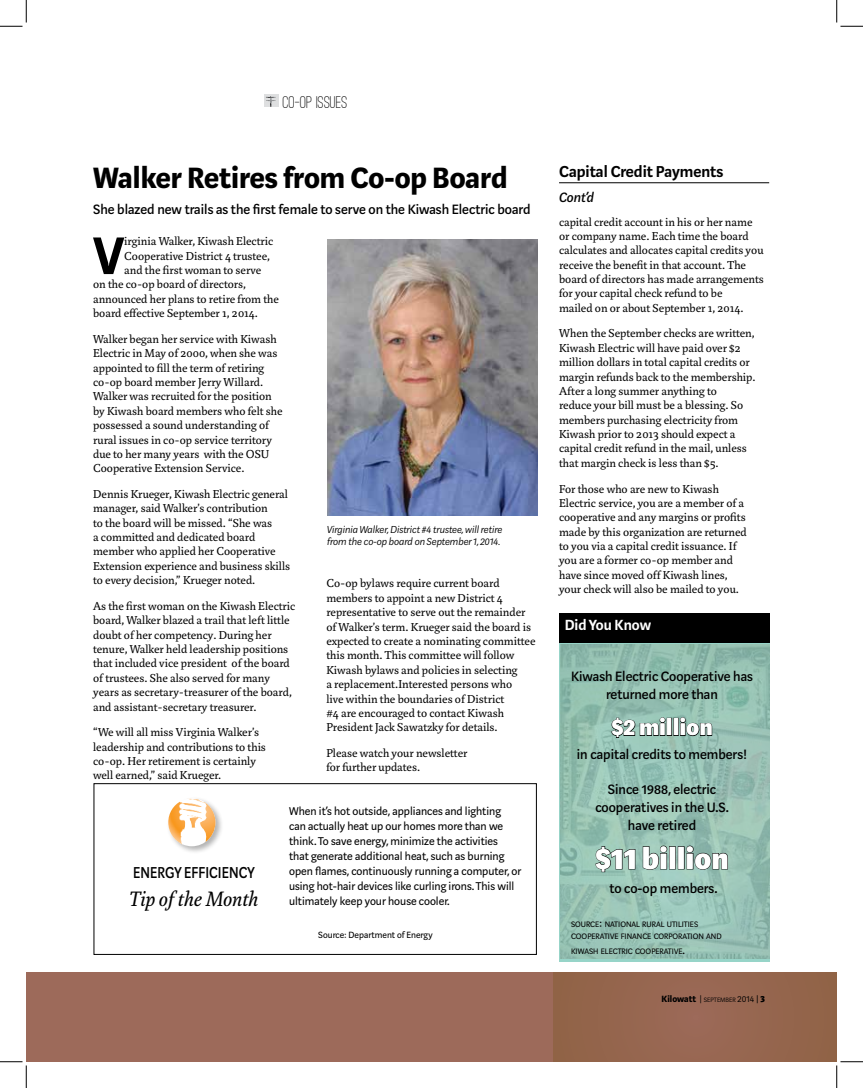
<style>
.page{position:relative;width:863px;height:1088px;background:#fff}
.page>*{position:absolute;margin:0;border:0;box-sizing:border-box;transform-origin:0 0}
.t1{font:600 58.5px "Marat Sans";color:#000}
.t2{font:700 32.5px "Marat Sans";color:#000}
.t3{font:900 32.5px "Marat Sans";color:#fff}
.t4{font:900 25px "Marat Sans";color:#fff}
.t5{font:italic 22.5px "Marat Pro";color:#000}
.t6{font:600 17.5px "Marat Sans";color:#000}
.t7{font:500 17.5px "Marat Sans";letter-spacing:.01em;color:#000;scale:.87 1}
.t8{font:500 17.5px "Ostrich Sans";color:#000}
.t9{font:600 16.25px "Marat Sans";color:#fff}
.t10{font:500 15px/18px "Marat Sans";color:#000;text-align:center}
.t11{font:italic 500 15px "Marat Sans";color:#000}
.t12{font:12.5px/14.4px "Marat Pro";color:#000}
.t13{font:12.5px/15px "Marat Sans";color:#000}
.t14{font:italic 300 11.25px/13px "Marat Sans";color:#000}
.t15{font:10px "Marat Sans";color:#000}
.t16{font:8.75px/12.5px "Marat Sans";color:#000}
.t17{font:300 7px "Marat Sans";color:#000}
.s1{font-size:12.5px}
.s2{font-weight:700;font-size:10px}
.s3{font-size:10px}
.s4{font-weight:400;font-size:10px}
.s5{font-weight:900;font-size:10px}
</style>
<div class="page">
<svg style="left:264px;top:94px;width:14px;height:13px"></svg>
<svg style="left:266px;top:96px;width:4px;height:3px"></svg>
<div style="left:26px;top:972px;width:810px;height:89px;background:linear-gradient(to right,#9f6b5e,#95664e)"></div>
<div style="left:166px;top:796px;width:57px;height:58px;background:#000;opacity:.3"></div>
<img style="left:168px;top:798px;width:47px;height:46px">
<div style="left:94px;top:783px;width:442px;height:171px;border:1px solid #000"></div>
<hr style="left:559px;top:182px;width:210px;height:1px;background:#000">
<img style="left:327px;top:240px;width:211px;height:275px">
<svg style="left:559px;top:642px;width:210px;height:319px;background:#80b1a6"></svg>
<img style="left:560px;top:645px;width:209px;height:313px">
<div style="left:559px;top:613px;width:210px;height:29px;background:#000"></div>
<svg style="left:611px;top:717px;width:54px;height:21px"></svg>
<div style="left:666px;top:718px;width:6px;height:17px;border:1px solid #000"></div>
<svg style="left:679px;top:717px;width:33px;height:19px"></svg>
<svg style="left:595px;top:846px;width:40px;height:26px"></svg>
<svg style="left:642px;top:845px;width:25px;height:24px"></svg>
<div style="left:669px;top:846px;width:6px;height:23px;border:1px solid #000"></div>
<div style="left:678px;top:846px;width:6px;height:23px;border:1px solid #000"></div>
<svg style="left:686px;top:845px;width:42px;height:24px"></svg>
<svg style="left:0;top:0;width:27px;height:27px"></svg>
<svg style="left:0;top:1061px;width:27px;height:27px"></svg>
<svg style="left:836px;top:0;width:26px;height:27px"></svg>
<svg style="left:836px;top:1061px;width:26px;height:27px"></svg>
<h3 class="t8" style="left:283px;top:91px;width:66px">CO-OP ISSUES</h3>
<h2 class="t2" style="left:93px;top:161px;width:416px">Walker Retires from Co-op Board</h2>
<p class="t10" style="left:93px;top:200px;width:439px">She blazed new trails as the first female to serve on the Kiwash Electric board</p>
<h1 class="t1" style="left:93px;top:225px;width:33px">V</h1>
<p class="t12" style="left:124px;top:234px;width:150px">irginia Walker, Kiwash Electric</p>
<p class="t12" style="left:124px;top:249px;width:147px">Cooperative District 4 trustee,</p>
<p class="t12" style="left:124px;top:263px;width:138px">and the first woman to serve</p>
<p class="t12" style="left:93px;top:277px;width:154px">on the co-op board of directors,</p>
<p class="t12" style="left:93px;top:292px;width:187px">announced her plans to retire from the</p>
<p class="t12" style="left:93px;top:306px;width:166px">board effective September 1, 2014.</p>
<p class="t12" style="left:93px;top:332px;width:191px">Walker began her service with Kiwash Electric in May of 2000, when she was appointed to fill the term of retiring co-op board member Jerry Willard.<br>Walker was recruited for the position by Kiwash board members who felt she possessed a sound understanding of rural issues in co-op service territory due to her many years with the OSU Cooperative Extension Service.</p>
<p class="t12" style="left:93px;top:487px;width:198px">Dennis Krueger, Kiwash Electric general manager, said Walker’s contribution<br>to the board will be missed. “She was<br>a committed and dedicated board member who applied her Cooperative Extension experience and business skills to every decision,” Krueger noted.</p>
<p class="t12" style="left:93px;top:599px;width:204px">As the first woman on the Kiwash Electric board, Walker blazed a trail that left little doubt of her competency. During her tenure, Walker held leadership positions that included vice president of the board of trustees. She also served for many years as secretary-treasurer of the board, and assistant-secretary treasurer.</p>
<p class="t12" style="left:93px;top:725px;width:174px">“We will all miss Virginia Walker’s leadership and contributions to this co-op. Her retirement is certainly well earned,” said Krueger.</p>
<p class="t14" style="left:327px;top:522px;width:177px">Virginia Walker, District #4 trustee, will retire from the co-op board on September 1, 2014.</p>
<p class="t12" style="left:326px;top:576px;width:211px">Co-op bylaws require current board members to appoint a new District 4 representative to serve out the remainder of Walker’s term. Krueger said the board is expected to create a nominating committee this month. This committee will follow Kiwash bylaws and policies in selecting<br>a replacement.Interested persons who<br>live within the boundaries of District<br>#4 are encouraged to contact Kiwash President Jack Sawatzky for details.</p>
<p class="t12" style="left:326px;top:746px;width:142px">Please watch your newsletter for further updates.</p>
<h3 class="t7" style="left:133px;top:863px;width:141px">Energy Efficiency</h3>
<h3 class="t5" style="left:129px;top:886px;width:131px">Tip of the Month</h3>
<p class="t13" style="left:289px;top:803px;width:234px">When it’s hot outside, appliances and lighting<br>can actually heat up our homes more than we think. To save energy, minimize the activities<br>that generate additional heat, such as burning open flames, continuously running a computer, or using hot-hair devices like curling irons. This will ultimately keep your house cooler.</p>
<p class="t15" style="left:318px;top:929px;width:116px">Source: Department of Energy</p>
<h3 class="t6" style="left:559px;top:162px;width:166px">Capital Credit Payments</h3>
<p class="t11" style="left:559px;top:189px;width:36px">Cont’d</p>
<p class="t12" style="left:559px;top:214px;width:206px">capital credit account in his or her name or company name. Each time the board calculates and allocates capital credits you receive the benefit in that account. The board of directors has made arrangements for your capital check refund to be<br>mailed on or about September 1, 2014.</p>
<p class="t12" style="left:559px;top:326px;width:198px">When the September checks are written, Kiwash Electric will have paid over $2 million dollars in total capital credits or margin refunds back to the membership.<br>After a long summer anything to<br>reduce your bill must be a blessing. So members purchasing electricity from Kiwash prior to 2013 should expect a capital credit refund in the mail, unless that margin check is less than $5.</p>
<p class="t12" style="left:559px;top:481px;width:189px">For those who are new to Kiwash Electric service, you are a member of a cooperative and any margins or profits made by this organization are returned to you via a capital credit issuance. If you are a former co-op member and have since moved off Kiwash lines, your check will also be mailed to you.</p>
<h3 class="t9" style="left:564px;top:617px;width:88px">Did You Know</h3>
<p class="t10" style="left:571px;top:668px;width:183px">Kiwash Electric Cooperative has returned more than</p>
<h3 class="t4" style="left:611px;top:714px;width:103px">$2 million</h3>
<p class="t10" style="left:577px;top:745px;width:172px">in capital credits to members!</p>
<p class="t10" style="left:595px;top:780px;width:135px">Since 1988, electric cooperatives in the U.S. have retired</p>
<h2 class="t3" style="left:595px;top:841px;width:135px">$11 billion</h2>
<p class="t10" style="left:609px;top:879px;width:110px">to co-op members.</p>
<p class="t16" style="left:571px;top:918px;width:152px">SOURCE<span class="s1">:</span> NATIONAL RURAL UTILITIES<br>COOPERATIVE FINANCE CORPORATION AND</p>
<p class="t16" style="left:571px;top:945px;width:115px">KIWASH ELECTRIC COOPERATIVE<span class="s1">.</span></p>
<p class="t17" style="left:661px;top:995px;width:105px"><span class="s2">Kilowatt</span> <span class="s3">|</span> SEPTEMBER <span class="s3">2014</span> <span class="s4">|</span> <span class="s5">3</span></p>
</div>
